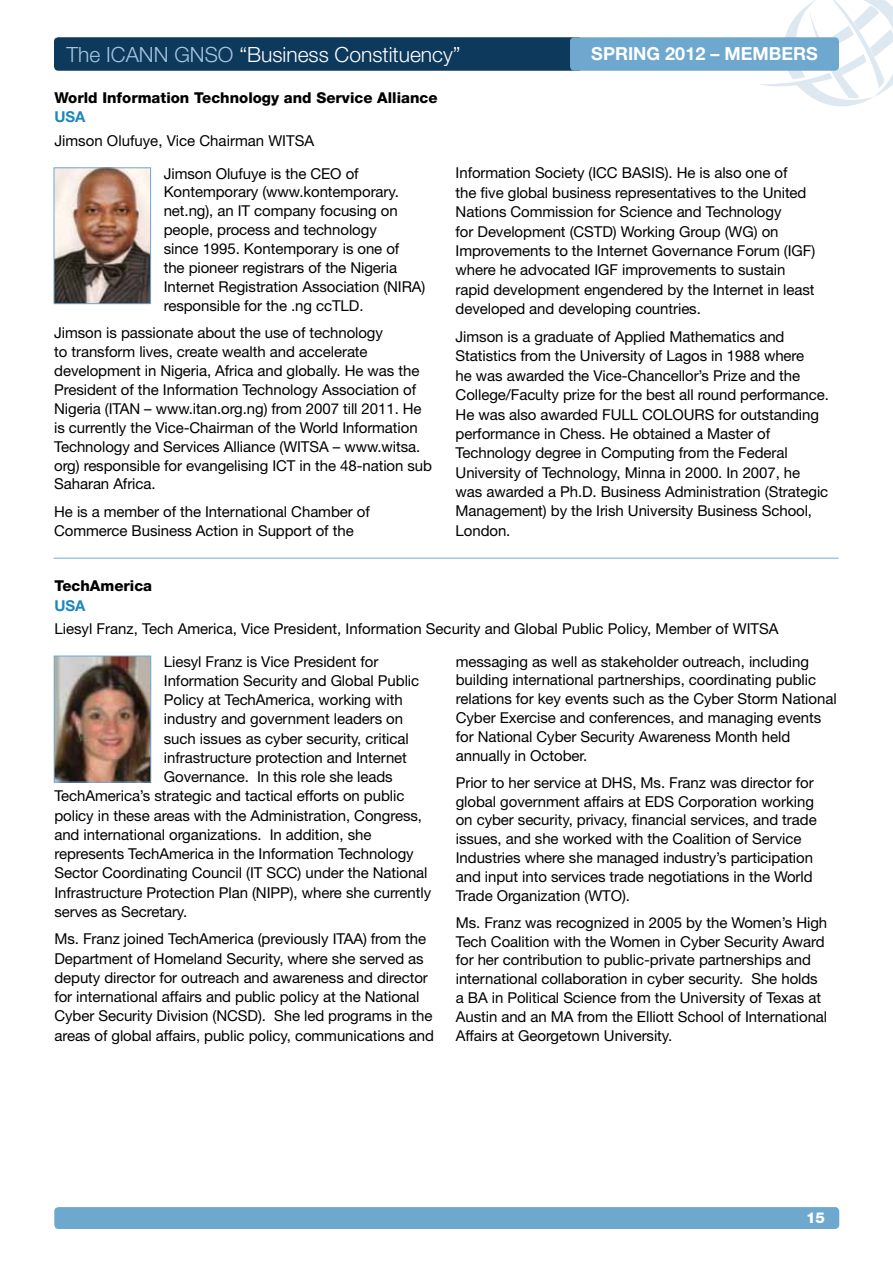
<style>
.page{position:relative;width:893px;height:1263px;background:#fff}
.page>*{position:absolute;margin:0;border:0;box-sizing:border-box;transform-origin:0 0}
.t1{font:300 21px "Helvetica Neue LT Std";color:#fff}
.t2{font:700 18px "Helvetica Neue LT Std";color:#fff}
.t3{font:15px/19.4px "Helvetica Neue LT Std";letter-spacing:-.005em;color:#000}
.t4{font:800 15px "Helvetica Neue LT Std";color:#000}
.t5{font:700 15px "Helvetica Neue LT Std";color:#1d87be}
.t6{font:800 15px "Helvetica Neue LT Std";color:#fff}
.s1{color:#a6c5df}
</style>
<div class="page">
<svg style="left:760px;top:0;width:133px;height:107px"></svg>
<div style="left:54px;top:37px;width:529px;height:34px;background:#0d395c;border-radius:4px"></div>
<div style="left:54px;top:1207px;width:785px;height:22px;background:#6fa8cf;border-radius:4px"></div>
<div style="left:570px;top:37px;width:269px;height:34px;background:#6fa8cf;border-radius:4px"></div>
<hr style="left:54px;top:558px;width:784px;height:1px;background:#6fa8cf">
<img style="left:56px;top:169px;width:93px;height:133px">
<div style="left:54px;top:167px;width:97px;height:137px;border:1px solid #6fa8cf"></div>
<img style="left:56px;top:658px;width:93px;height:122px">
<div style="left:54px;top:656px;width:97px;height:126px;border:1px solid #6fa8cf"></div>
<h1 class="t1" style="left:67px;top:42px;width:396px"><span class="s1">The ICANN GNSO</span> “Business Constituency”</h1>
<p class="t2" style="left:591px;top:43px;width:228px">SPRING 2012 – MEMBERS</p>
<p class="t4" style="left:54px;top:89px;width:385px">World Information Technology and Service Alliance</p>
<p class="t5" style="left:54px;top:108px;width:33px">USA</p>
<p class="t3" style="left:54px;top:131px;width:261px">Jimson Olufuye, Vice Chairman WITSA</p>
<p class="t3" style="left:164px;top:164px;width:263px;line-height:18.9px">Jimson Olufuye is the CEO of Kontemporary (www.kontemporary. net.ng), an IT company focusing on people, process and technology<br>since 1995. Kontemporary is one of<br>the pioneer registrars of the Nigeria Internet Registration Association (NIRA) responsible for the .ng ccTLD.</p>
<p class="t3" style="left:54px;top:323px;width:379px;line-height:18.9px">Jimson is passionate about the use of technology<br>to transform lives, create wealth and accelerate development in Nigeria, Africa and globally. He was the President of the Information Technology Association of Nigeria (ITAN – www.itan.org.ng) from 2007 till 2011. He is currently the Vice-Chairman of the World Information Technology and Services Alliance (WITSA – www.witsa. org) responsible for evangelising ICT in the 48-nation sub Saharan Africa.</p>
<p class="t3" style="left:54px;top:502px;width:317px;line-height:18.9px">He is a member of the International Chamber of<br>Commerce Business Action in Support of the</p>
<p class="t3" style="left:456px;top:163px;width:361px">Information Society (ICC BASIS). He is also one of<br>the five global business representatives to the United Nations Commission for Science and Technology<br>for Development (CSTD) Working Group (WG) on Improvements to the Internet Governance Forum (IGF) where he advocated IGF improvements to sustain rapid development engendered by the Internet in least developed and developing countries.</p>
<p class="t3" style="left:456px;top:327px;width:375px">Jimson is a graduate of Applied Mathematics and Statistics from the University of Lagos in 1988 where<br>he was awarded the Vice-Chancellor’s Prize and the College/Faculty prize for the best all round performance.<br>He was also awarded FULL COLOURS for outstanding performance in Chess. He obtained a Master of Technology degree in Computing from the Federal University of Technology, Minna in 2000. In 2007, he was awarded a Ph.D. Business Administration (Strategic Management) by the Irish University Business School, London.</p>
<p class="t4" style="left:54px;top:577px;width:99px">TechAmerica</p>
<p class="t5" style="left:54px;top:596px;width:33px">USA</p>
<p class="t3" style="left:164px;top:613px;width:616px;line-height:32.2px;text-indent:-109px">Liesyl Franz, Tech America, Vice President, Information Security and Global Public Policy, Member of WITSA<br>Liesyl Franz is Vice President for</p>
<p class="t3" style="left:164px;top:671px;width:257px">Information Security and Global Public</p>
<p class="t3" style="left:164px;top:690px;width:240px">Policy at TechAmerica, working with</p>
<p class="t3" style="left:164px;top:709px;width:241px">industry and government leaders on</p>
<p class="t3" style="left:164px;top:728px;width:246px">such issues as cyber security, critical</p>
<p class="t3" style="left:164px;top:748px;width:245px">infrastructure protection and Internet</p>
<p class="t3" style="left:164px;top:767px;width:230px">Governance. In this role she leads</p>
<p class="t3" style="left:54px;top:786px;width:351px">TechAmerica’s strategic and tactical efforts on public</p>
<p class="t3" style="left:54px;top:805px;width:369px">policy in these areas with the Administration, Congress,</p>
<p class="t3" style="left:54px;top:825px;width:319px">and international organizations. In addition, she</p>
<p class="t3" style="left:54px;top:844px;width:361px">represents TechAmerica in the Information Technology</p>
<p class="t3" style="left:54px;top:863px;width:375px">Sector Coordinating Council (IT SCC) under the National</p>
<p class="t3" style="left:54px;top:882px;width:378px">Infrastructure Protection Plan (NIPP), where she currently</p>
<p class="t3" style="left:54px;top:901px;width:135px">serves as Secretary.</p>
<p class="t3" style="left:54px;top:929px;width:381px">Ms. Franz joined TechAmerica (previously ITAA) from the Department of Homeland Security, where she served as deputy director for outreach and awareness and director for international affairs and public policy at the National Cyber Security Division (NCSD). She led programs in the areas of global affairs, public policy, communications and</p>
<p class="t3" style="left:456px;top:652px;width:382px;line-height:18.8px">messaging as well as stakeholder outreach, including building international partnerships, coordinating public relations for key events such as the Cyber Storm National Cyber Exercise and conferences, and managing events for National Cyber Security Awareness Month held annually in October.</p>
<p class="t3" style="left:456px;top:773px;width:362px;line-height:18.8px">Prior to her service at DHS, Ms. Franz was director for global government affairs at EDS Corporation working on cyber security, privacy, financial services, and trade issues, and she worked with the Coalition of Service Industries where she managed industry’s participation and input into services trade negotiations in the World Trade Organization (WTO).</p>
<p class="t3" style="left:456px;top:913px;width:373px;line-height:18.8px">Ms. Franz was recognized in 2005 by the Women’s High Tech Coalition with the Women in Cyber Security Award for her contribution to public-private partnerships and international collaboration in cyber security. She holds a BA in Political Science from the University of Texas at Austin and an MA from the Elliott School of International Affairs at Georgetown University.</p>
<p class="t6" style="left:806px;top:1209px;width:20px">15</p>
</div>
